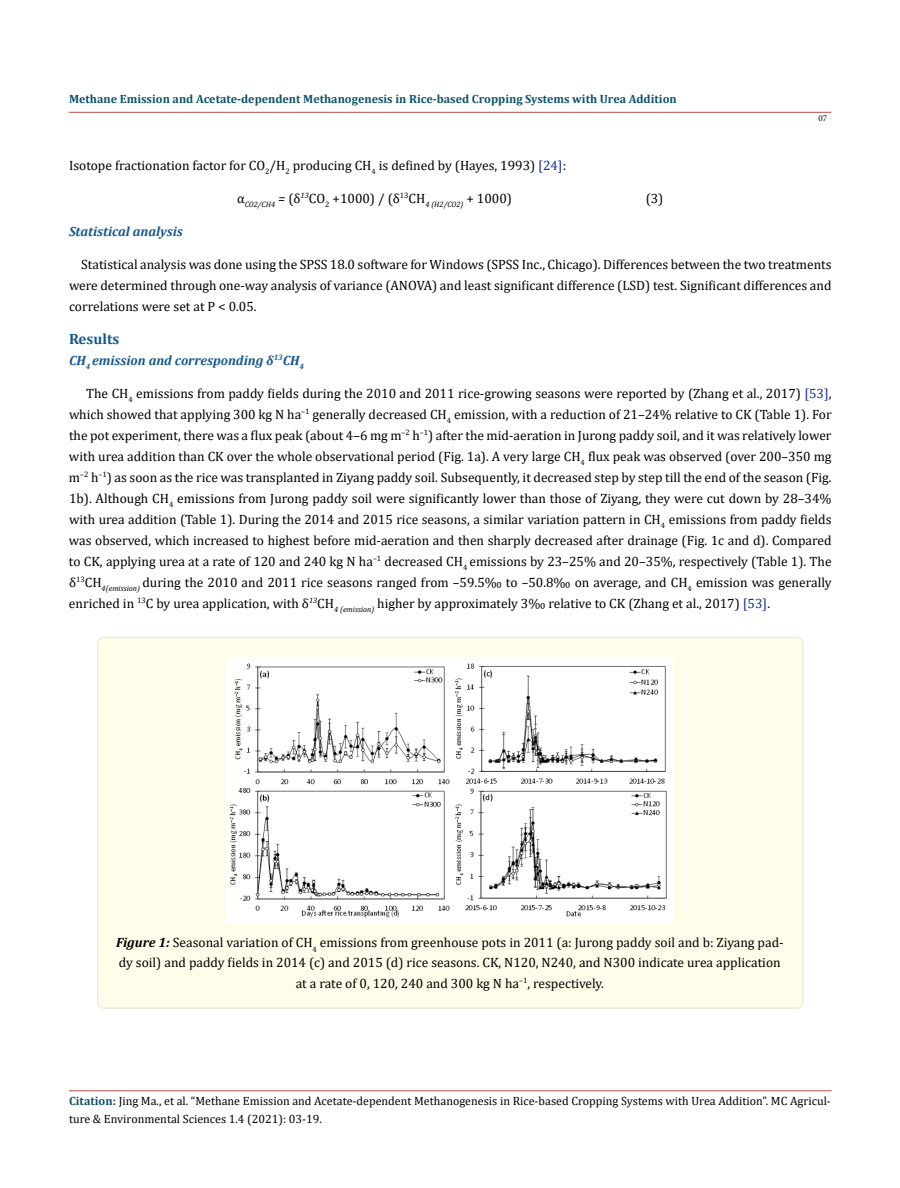
<style>
.page{position:relative;width:900px;height:1188px;background:#fff}
.page>*{position:absolute;margin:0;border:0;box-sizing:border-box;transform-origin:0 0}
.t1{font:700 15px "Cambria";color:#15588c}
.t2{font:13.5px/21px "Cambria";color:#000;text-align:justify}
.t3{font:italic 700 13.5px "Cambria";color:#15588c}
.t4{font:12px/18px "Cambria";color:#000}
.t5{font:700 12px "Cambria";color:#0e536a}
.t6{font:9px "Minion Pro";color:#000}
.s1{color:#152c8c}
.s2{font-style:italic}
.s3{font-weight:700;font-style:italic}
.s4{font-weight:700;color:#0e536a}
.s5{font-weight:700;color:#173e88}
</style>
<div class="page">
<hr style="left:69px;top:1091px;width:763px;height:1px;background:#c0504d">
<hr style="left:69px;top:112px;width:762px;height:1px;background:#c0504d">
<div style="left:98px;top:637px;width:705px;height:371px;background:#fffde9;border-radius:6px"></div>
<div style="left:97px;top:637px;width:707px;height:372px;border:2px solid #eeece1;border-radius:6px"></div>
<img style="left:227px;top:658px;width:447px;height:265px">
<p class="t5" style="left:69px;top:90px;width:609px">Methane Emission and Acetate-dependent Methanogenesis in Rice-based Cropping Systems with Urea Addition</p>
<p class="t6" style="left:818px;top:112px;width:10px">07</p>
<p class="t2" style="left:69px;top:155px;width:499px">Isotope fractionation factor for CO<sub>2</sub>/H<sub>2</sub> producing CH<sub>4</sub> is defined by (Hayes, 1993) <span class="s1">[24]</span>:</p>
<p class="t2" style="left:237px;top:188px;width:276px">α<sub>CO2/CH4</sub> <span class="s2">=</span> (δ<sup>13</sup>CO<sub>2</sub> +1000) / (δ<sup>13</sup>CH<sub>4</sub> <sub>(H2/CO2)</sub> + 1000)</p>
<p class="t2" style="left:646px;top:188px;width:19px">(3)</p>
<p class="t3" style="left:69px;top:222px;width:115px">Statistical analysis</p>
<p class="t2" style="left:69px;top:254px;width:764px;text-indent:12px">Statistical analysis was done using the SPSS 18.0 software for Windows (SPSS Inc., Chicago). Differences between the two treatments were determined through one-way analysis of variance (ANOVA) and least significant difference (LSD) test. Significant differences and correlations were set at P &lt; 0.05.</p>
<p class="t1" style="left:69px;top:328px;width:52px">Results</p>
<p class="t3" style="left:69px;top:351px;width:237px">CH<sub>4</sub> emission and corresponding δ<sup>13</sup>CH<sub>4</sub></p>
<p class="t2" style="left:69px;top:383px;width:764px;text-indent:17px">The CH<sub>4</sub> emissions from paddy fields during the 2010 and 2011 rice-growing seasons were reported by (Zhang et al., 2017) <span class="s1">[53]</span>, which showed that applying 300 kg N ha<sup>–1</sup> generally decreased CH<sub>4</sub> emission, with a reduction of 21–24% relative to CK (Table 1). For the pot experiment, there was a flux peak (about 4–6 mg m<sup>–2</sup> h<sup>–1</sup>) after the mid-aeration in Jurong paddy soil, and it was relatively lower with urea addition than CK over the whole observational period (Fig. 1a). A very large CH<sub>4</sub> flux peak was observed (over 200–350 mg m<sup>–2</sup> h<sup>–1</sup>) as soon as the rice was transplanted in Ziyang paddy soil. Subsequently, it decreased step by step till the end of the season (Fig.<br>1b). Although CH<sub>4</sub> emissions from Jurong paddy soil were significantly lower than those of Ziyang, they were cut down by 28–34% with urea addition (Table 1). During the 2014 and 2015 rice seasons, a similar variation pattern in CH<sub>4</sub> emissions from paddy fields was observed, which increased to highest before mid-aeration and then sharply decreased after drainage (Fig. 1c and d). Compared to CK, applying urea at a rate of 120 and 240 kg N ha<sup>–1</sup> decreased CH<sub>4</sub> emissions by 23–25% and 20–35%, respectively (Table 1). The δ<sup>13</sup>CH<sub>4(emission)</sub> during the 2010 and 2011 rice seasons ranged from –59.5‰ to –50.8‰ on average, and CH<sub>4</sub> emission was generally enriched in <sup>13</sup>C by urea application, with δ<sup>13</sup>CH<sub>4</sub> <sub>(emission)</sub> higher by approximately 3‰ relative to CK (Zhang et al., 2017) <span class="s1">[53]</span>.</p>
<p class="t2" style="left:116px;top:932px;width:669px;line-height:20.2px;text-align:center"><span class="s3">Figure 1:</span> Seasonal variation of CH<sub>4</sub> emissions from greenhouse pots in 2011 (a: Jurong paddy soil and b: Ziyang pad&shy;dy soil) and paddy fields in 2014 (c) and 2015 (d) rice seasons. CK, N120, N240, and N300 indicate urea application at a rate of 0, 120, 240 and 300 kg N ha<sup>–1</sup>, respectively.</p>
<p class="t4" style="left:69px;top:1092px;width:763px"><span class="s4">Citation</span><span class="s5">:</span> Jing Ma., et al. “Methane Emission and Acetate-dependent Methanogenesis in Rice-based Cropping Systems with Urea Addition”. MC Agricul&shy;ture &amp; Environmental Sciences 1.4 (2021): 03-19.</p>
</div>
